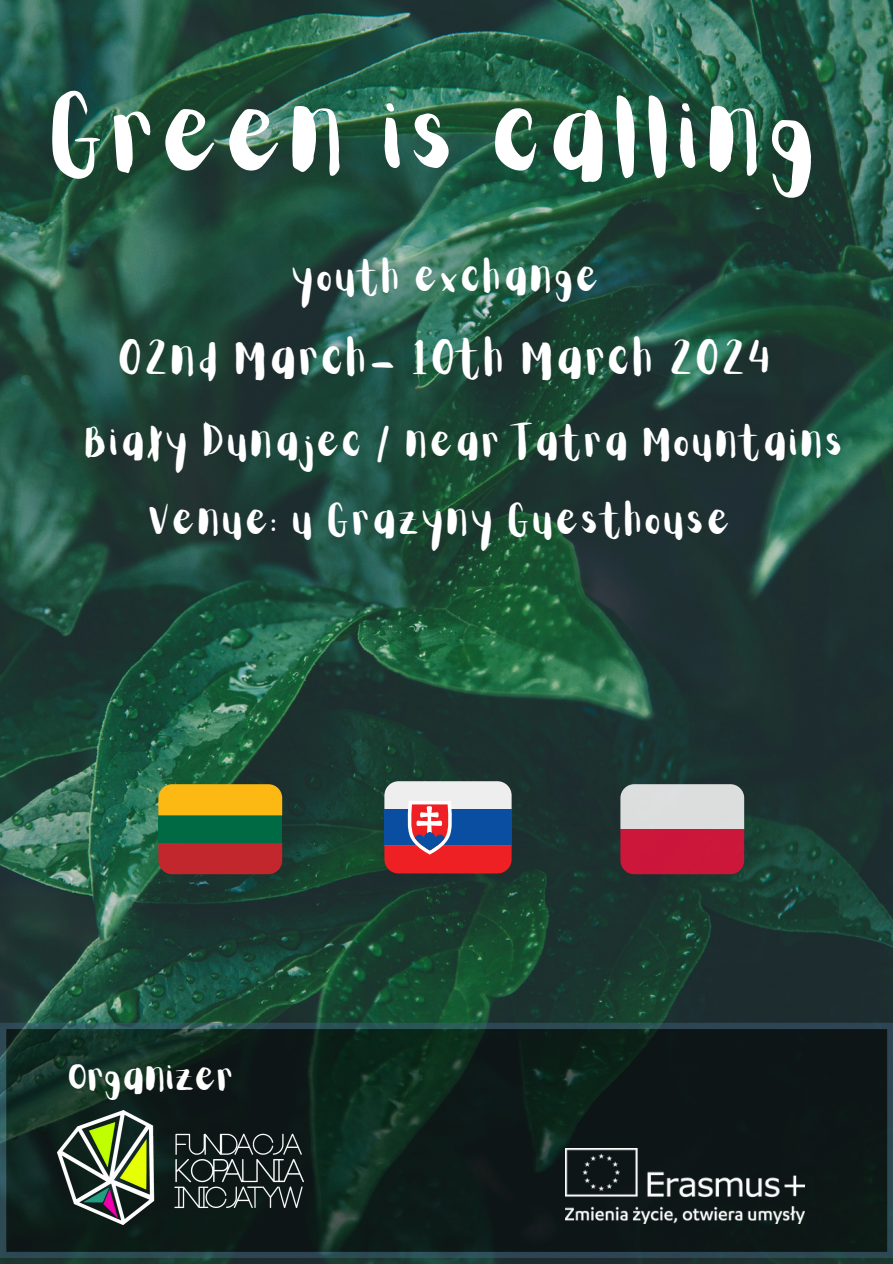
<style>
.page{position:relative;width:893px;height:1264px;background:#fff}
.page>*{position:absolute;margin:0;border:0;box-sizing:border-box;transform-origin:0 0}
.t1{font:89.55px "Aloja Extended";letter-spacing:.05em;color:#fff}
.t2{font:40.05px "Aloja Extended";letter-spacing:.05em;color:#fff}
.t3{font:35.55px/77.7px "Aloja Extended";letter-spacing:.05em;color:#fff}
.t4{font:33px "Aloja Extended";color:#fff}
</style>
<div class="page">
<img style="left:0;top:0;width:892px;height:1263px">
<svg style="left:0;top:1022px;width:892px;height:236px;background:#10221f"></svg>
<svg style="left:620px;top:784px;width:124px;height:90px;background:#cf788a"></svg>
<img style="left:566px;top:1148px;width:238px;height:75px">
<div style="left:158px;top:815px;width:124px;height:28px;background:#006a44"></div>
<div style="left:158px;top:784px;width:124px;height:31px;background:#fdb913"></div>
<div style="left:158px;top:843px;width:124px;height:31px;background:#c1272d"></div>
<img style="left:57px;top:1110px;width:247px;height:114px">
<svg style="left:384px;top:781px;width:127px;height:92px;background:#a8748d"></svg>
<p class="t1" style="left:52px;top:96px;width:769px">Green is calling</p>
<p class="t3" style="left:293px;top:241px;width:309px">youth exchange</p>
<p class="t2" style="left:119px;top:341px;width:654px">02nd March- 10th March 2024</p>
<p class="t3" style="left:149px;top:406px;width:696px;text-indent:-64px">Biały Dunajec / near Tatra Mountains<br>Venue: u Grazyny Guesthouse</p>
<p class="t4" style="left:69px;top:1062px;width:167px">Organizer</p>
</div>
